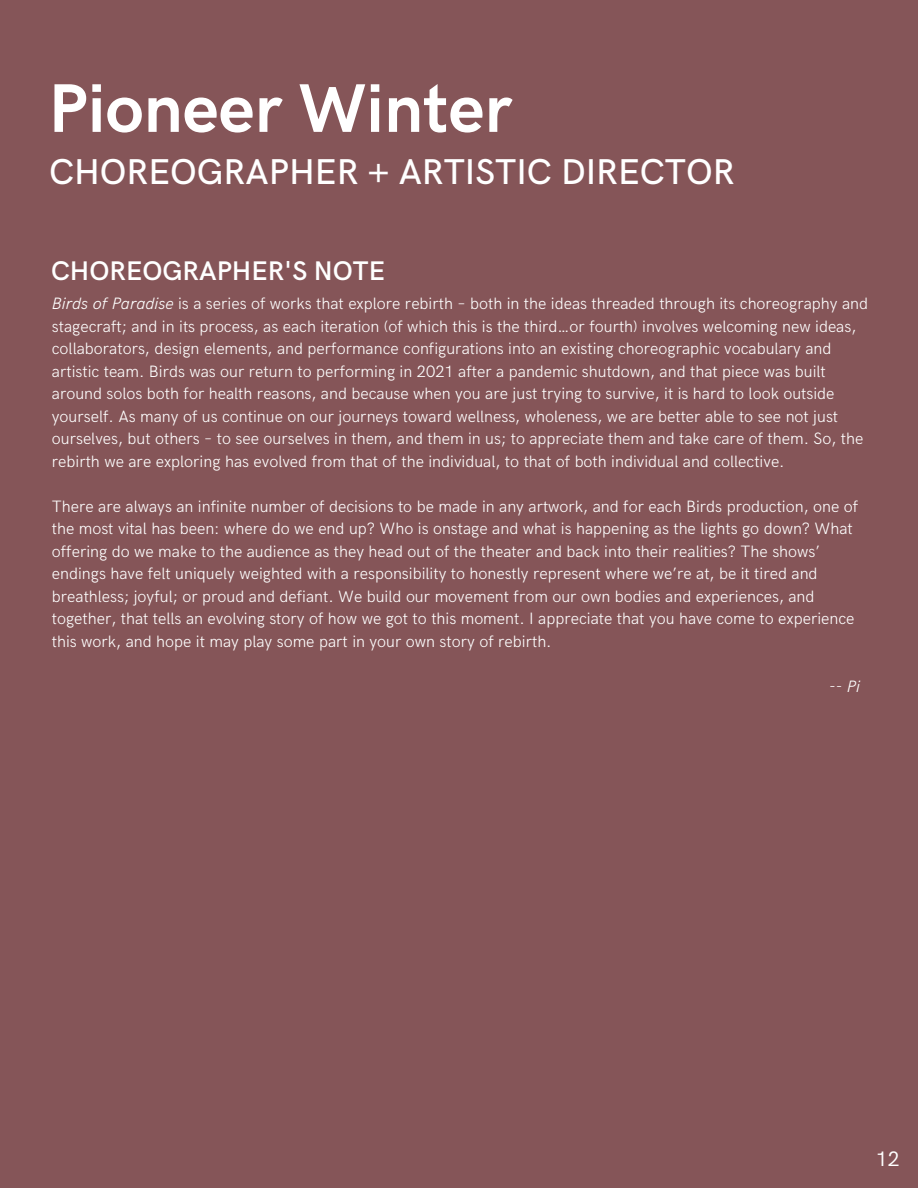
<style>
.page{position:relative;width:918px;height:1188px;background:#855558}
.page>*{position:absolute;margin:0;border:0;box-sizing:border-box;transform-origin:0 0}
.t1{font:700 69px "HK Grotesk";color:#fff}
.t2{font:500 36px "HK Grotesk";color:#fff}
.t3{font:600 27px "HK Grotesk";color:#fff}
.t4{font:21px "HK Grotesk";color:#fff}
.t5{font:300 16.5px/22.5px "HK Grotesk";color:#fff}
.t6{font:italic 300 16.5px "HK Grotesk";color:#fff}
.s1{font-style:italic}
</style>
<div class="page">
<h1 class="t1" style="left:48px;top:70px;width:465px">Pioneer Winter</h1>
<h2 class="t2" style="left:49px;top:152px;width:687px">CHOREOGRAPHER + ARTISTIC DIRECTOR</h2>
<h3 class="t3" style="left:51px;top:256px;width:335px">CHOREOGRAPHER'S NOTE</h3>
<p class="t5" style="left:52px;top:293px;width:818px"><span class="s1">Birds of Paradise</span> is a series of works that explore rebirth – both in the ideas threaded through its choreography and stagecraft; and in its process, as each iteration (of which this is the third…or fourth) involves welcoming new ideas, collaborators, design elements, and performance configurations into an existing choreographic vocabulary and artistic team. Birds was our return to performing in 2021 after a pandemic shutdown, and that piece was built around solos both for health reasons, and because when you are just trying to survive, it is hard to look outside yourself. As many of us continue on our journeys toward wellness, wholeness, we are better able to see not just ourselves, but others – to see ourselves in them, and them in us; to appreciate them and take care of them. So, the rebirth we are exploring has evolved from that of the individual, to that of both individual and collective.</p>
<p class="t5" style="left:52px;top:496px;width:808px">There are always an infinite number of decisions to be made in any artwork, and for each Birds production, one of the most vital has been: where do we end up? Who is onstage and what is happening as the lights go down? What offering do we make to the audience as they head out of the theater and back into their realities? The shows’ endings have felt uniquely weighted with a responsibility to honestly represent where we’re at, be it tired and breathless; joyful; or proud and defiant. We build our movement from our own bodies and experiences, and together, that tells an evolving story of how we got to this moment. I appreciate that you have come to experience this work, and hope it may play some part in your own story of rebirth.</p>
<p class="t6" style="left:829px;top:677px;width:32px">-- Pi</p>
<p class="t4" style="left:876px;top:1147px;width:25px">12</p>
</div>
